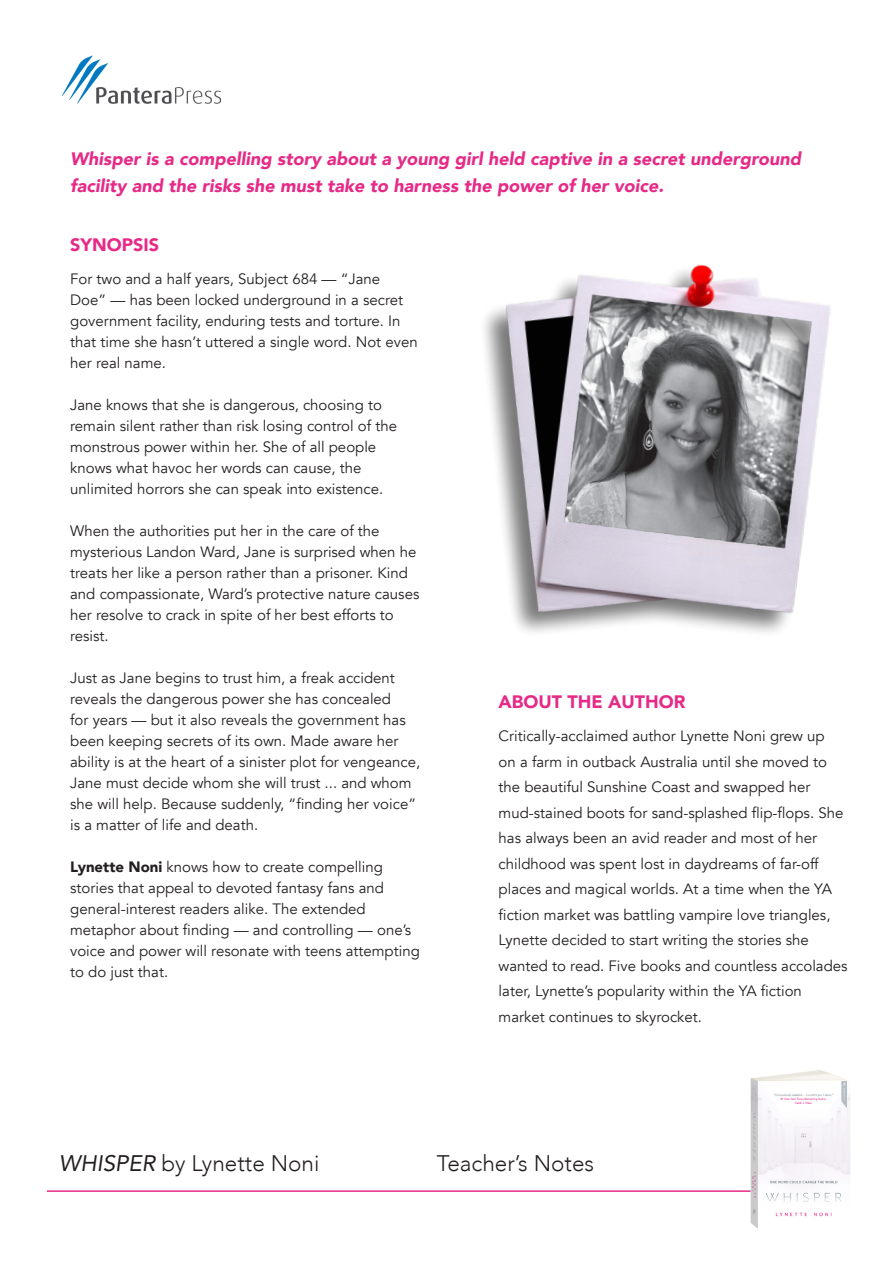
<style>
.page{position:relative;width:893px;height:1263px;background:#fff}
.page>*{position:absolute;margin:0;border:0;box-sizing:border-box;transform-origin:0 0}
.t1{font:300 22.5px "Avenir";color:#231f20}
.t2{font:italic 900 18px/27px "Avenir";color:#e62a87}
.t3{font:900 18px "Avenir";color:#e62a87}
.t4{font:15px/21px "Avenir";color:#231f20}
.s1{font-weight:900}
.s2{font-weight:400;font-style:italic}
</style>
<div class="page">
<hr style="left:47px;top:1190px;width:743px;height:2px;background:#e62a87">
<img style="left:751px;top:1070px;width:99px;height:158px">
<img style="left:62px;top:55px;width:159px;height:49px">
<img style="left:484px;top:264px;width:347px;height:369px">
<p class="t2" style="left:70px;top:145px;width:732px">Whisper is a compelling story about a young girl held captive in a secret underground facility and the risks she must take to harness the power of her voice.</p>
<p class="t3" style="left:70px;top:229px;width:90px">SYNOPSIS</p>
<p class="t4" style="left:70px;top:268px;width:349px">For two and a half years, Subject 684 — “Jane Doe” — has been locked underground in a secret government facility, enduring tests and torture. In that time she hasn’t uttered a single word. Not even her real name.</p>
<p class="t4" style="left:70px;top:394px;width:328px">Jane knows that she is dangerous, choosing to remain silent rather than risk losing control of the monstrous power within her. She of all people knows what havoc her words can cause, the unlimited horrors she can speak into existence.</p>
<p class="t4" style="left:70px;top:520px;width:351px">When the authorities put her in the care of the mysterious Landon Ward, Jane is surprised when he treats her like a person rather than a prisoner. Kind and compassionate, Ward’s protective nature causes her resolve to crack in spite of her best efforts to resist.</p>
<p class="t4" style="left:70px;top:667px;width:352px">Just as Jane begins to trust him, a freak accident reveals the dangerous power she has concealed<br>for years — but it also reveals the government has been keeping secrets of its own. Made aware her ability is at the heart of a sinister plot for vengeance, Jane must decide whom she will trust ... and whom she will help. Because suddenly, “finding her voice” is a matter of life and death.</p>
<p class="t4" style="left:70px;top:856px;width:351px"><span class="s1">Lynette Noni</span> knows how to create compelling stories that appeal to devoted fantasy fans and general-interest readers alike. The extended metaphor about finding — and controlling — one’s voice and power will resonate with teens attempting to do just that.</p>
<p class="t3" style="left:499px;top:686px;width:188px">ABOUT THE AUTHOR</p>
<p class="t4" style="left:499px;top:723px;width:350px;line-height:25.5px">Critically-acclaimed author Lynette Noni grew up<br>on a farm in outback Australia until she moved to the beautiful Sunshine Coast and swapped her mud-stained boots for sand-splashed flip-flops. She has always been an avid reader and most of her childhood was spent lost in daydreams of far-off places and magical worlds. At a time when the YA fiction market was battling vampire love triangles, Lynette decided to start writing the stories she wanted to read. Five books and countless accolades later, Lynette’s popularity within the YA fiction market continues to skyrocket.</p>
<h1 class="t1" style="left:59px;top:1150px;width:262px"><span class="s2">WHISPER</span> by Lynette Noni</h1>
<h1 class="t1" style="left:437px;top:1150px;width:159px">Teacher’s Notes</h1>
</div>
